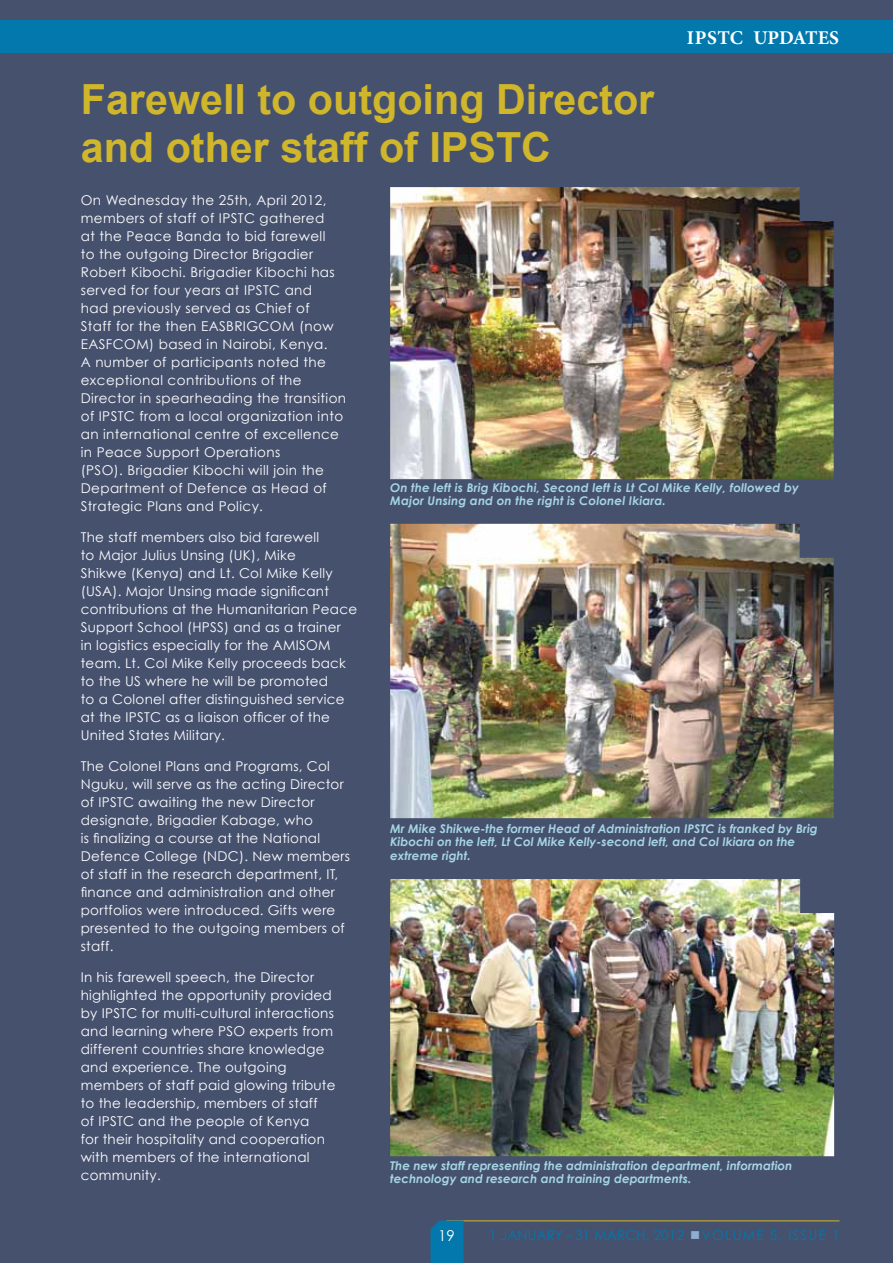
<style>
.page{position:relative;width:893px;height:1263px;background:#fff}
.page>*{position:absolute;margin:0;border:0;box-sizing:border-box;transform-origin:0 0}
.t1{font:700 41.55px/48px "Arial";color:#d0b62b}
.t2{font:700 19.5px "Minion Pro";color:#fff}
.t3{font:15px "Century Gothic";color:#fff}
.t4{font:13.5px/18px "Century Gothic";letter-spacing:.02em;color:#fff}
.t5{font:13.5px "Century Gothic";letter-spacing:.01em;color:#0278ad}
.t6{font:italic 700 12px/13.5px "Century Gothic";color:#a5d5e2}
.s1{color:#8fadcf}
</style>
<div class="page">
<div style="left:1px;top:0;width:892px;height:1263px;background:#46516e"></div>
<hr style="left:446px;top:1220px;width:393px;height:1px;background:#d0b52b">
<svg style="left:431px;top:1220px;width:33px;height:43px"></svg>
<div style="left:0;top:21px;width:893px;height:32px;background:#0278ad"></div>
<img style="left:390px;top:187px;width:444px;height:292px">
<img style="left:390px;top:524px;width:444px;height:294px">
<img style="left:390px;top:879px;width:444px;height:277px">
<h2 class="t2" style="left:687px;top:24px;width:142px">IPSTC UPDATES</h2>
<h1 class="t1" style="left:81px;top:76px;width:575px">Farewell to outgoing Director and other staff of IPSTC</h1>
<p class="t4" style="left:81px;top:191px;width:267px">On Wednesday the 25th, April 2012, members of staff of IPSTC gathered<br>at the Peace Banda to bid farewell<br>to the outgoing Director Brigadier Robert Kibochi. Brigadier Kibochi has served for four years at IPSTC and<br>had previously served as Chief of<br>Staff for the then EASBRIGCOM (now EASFCOM) based in Nairobi, Kenya.<br>A number of participants noted the exceptional contributions of the Director in spearheading the transition of IPSTC from a local organization into an international centre of excellence in Peace Support Operations<br>(PSO). Brigadier Kibochi will join the Department of Defence as Head of Strategic Plans and Policy.</p>
<p class="t4" style="left:81px;top:528px;width:278px">The staff members also bid farewell<br>to Major Julius Unsing (UK), Mike<br>Shikwe (Kenya) and Lt. Col Mike Kelly (USA). Major Unsing made significant contributions at the Humanitarian Peace Support School (HPSS) and as a trainer<br>in logistics especially for the AMISOM team. Lt. Col Mike Kelly proceeds back to the US where he will be promoted<br>to a Colonel after distinguished service at the IPSTC as a liaison officer of the United States Military.</p>
<p class="t4" style="left:81px;top:757px;width:271px">The Colonel Plans and Programs, Col Nguku, will serve as the acting Director of IPSTC awaiting the new Director designate, Brigadier Kabage, who<br>is finalizing a course at the National Defence College (NDC). New members of staff in the research department, IT, finance and administration and other portfolios were introduced. Gifts were presented to the outgoing members of staff.</p>
<p class="t4" style="left:81px;top:967px;width:256px">In his farewell speech, the Director highlighted the opportunity provided by IPSTC for multi-cultural interactions and learning where PSO experts from different countries share knowledge and experience. The outgoing members of staff paid glowing tribute to the leadership, members of staff<br>of IPSTC and the people of Kenya<br>for their hospitality and cooperation with members of the international community.</p>
<p class="t6" style="left:390px;top:480px;width:410px">On the left is Brig Kibochi, Second left is Lt Col Mike Kelly, followed by<br>Major Unsing and on the right is Colonel Ikiara.</p>
<p class="t6" style="left:390px;top:821px;width:429px">Mr Mike Shikwe-the former Head of Administration IPSTC is franked by Brig<br>Kibochi on the left, Lt Col Mike Kelly-second left, and Col Ikiara on the extreme right.</p>
<p class="t6" style="left:390px;top:1158px;width:404px">The new staff representing the administration department, information technology and research and training departments.</p>
<p class="t3" style="left:438px;top:1226px;width:18px">19</p>
<p class="t5" style="left:489px;top:1227px;width:352px">1 January - 31 March, 2012 <span class="s1">■</span>Volume 5, Issue 1</p>
</div>
